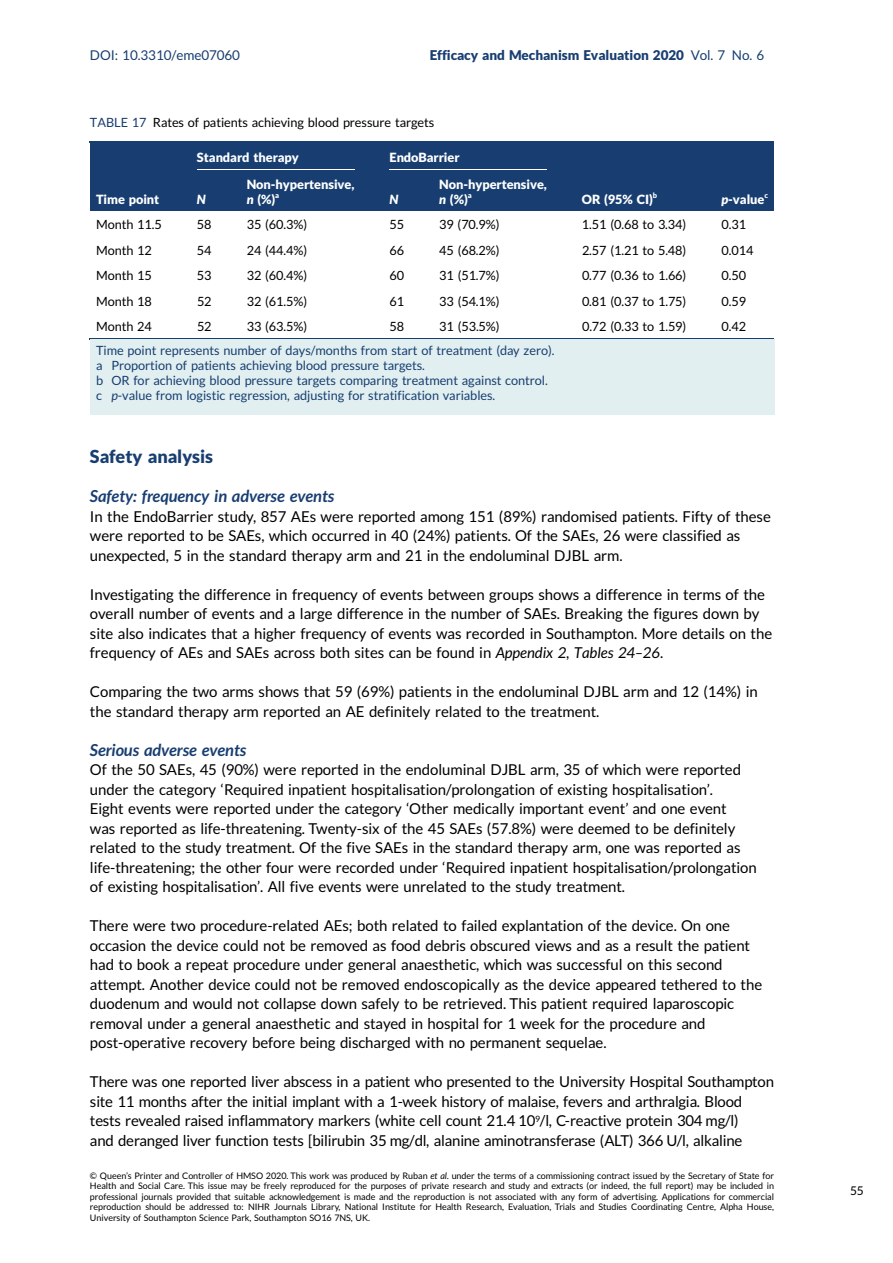
<style>
.page{position:relative;width:893px;height:1263px;background:#fff}
.page>*{position:absolute;margin:0;border:0;box-sizing:border-box;transform-origin:0 0}
.t1{font:18px "Adv T Tfac 587 ca.B";color:#183e71}
.t2{font:16.5px "Adv TT9 c 438 aa 4.BI";color:#183e71}
.t3{font:15px/19.5px "Adv T Ta 9 c 1 b 374";color:#000}
.t4{font:13.5px "Adv T Tfac 587 ca.B";color:#183e71}
.t5{font:13.5px "Adv T Ta 9 c 1 b 374";color:#183e71}
.t6{font:12.75px "Adv T Ta 9 c 1 b 374";color:#000}
.t7{font:12.75px/15px "Adv T Ta 9 c 1 b 374";color:#183e71}
.t8{font:12.75px/15px "Adv T Tfac 587 ca.B";color:#fff}
.t9{font:12.75px "Adv T Tdc 76 ebec.BI";color:#fff}
.t10{font:12px "Adv T Ta 9 c 1 b 374";color:#000}
.t11{font:9px/10.5px "Adv T Ta 9 c 1 b 374";color:#000;text-align:justify}
.s1{font-family:"Adv T Ta 9 c 1 b 374"}
.s2{color:#183e71}
.s3{font-family:"Adv T Tdc 76 ebec.BI"}
.s4{font-family:"Adv T Teb 5 f 0 e 55.I"}
.s5{font-style:inherit}
</style>
<div class="page">
<div style="left:90px;top:142px;width:107px;height:69px;background:#183e71"></div>
<div style="left:162px;top:142px;width:227px;height:27px;background:#183e71"></div>
<div style="left:354px;top:142px;width:228px;height:27px;background:#183e71"></div>
<div style="left:547px;top:142px;width:174px;height:69px;background:#183e71"></div>
<div style="left:686px;top:142px;width:88px;height:69px;background:#183e71"></div>
<div style="left:162px;top:169px;width:85px;height:42px;background:#183e71"></div>
<div style="left:212px;top:169px;width:177px;height:42px;background:#183e71"></div>
<div style="left:354px;top:169px;width:85px;height:42px;background:#183e71"></div>
<div style="left:404px;top:169px;width:178px;height:42px;background:#183e71"></div>
<hr style="left:90px;top:141px;width:684px;height:1px;background:#183e71">
<hr style="left:90px;top:338px;width:684px;height:2px;background:#183e71">
<hr style="left:197px;top:169px;width:157px;height:1px;background:#fff">
<hr style="left:389px;top:169px;width:158px;height:1px;background:#fff">
<div style="left:90px;top:340px;width:684px;height:30px;background:#e1eff0"></div>
<div style="left:90px;top:370px;width:684px;height:30px;background:#e1eff0"></div>
<div style="left:90px;top:385px;width:684px;height:30px;background:#e1eff0"></div>
<p class="t5" style="left:90px;top:50px;width:151px">DOI: 10.3310/eme07060</p>
<p class="t4" style="left:430px;top:50px;width:336px">Efficacy and Mechanism Evaluation 2020 <span class="s1">Vol. 7 No. 6</span></p>
<p class="t6" style="left:90px;top:118px;width:346px"><span class="s2">TABLE 17</span> Rates of patients achieving blood pressure targets</p>
<p class="t8" style="left:96px;top:193px;width:65px">Time point</p>
<p class="t8" style="left:197px;top:151px;width:103px">Standard therapy</p>
<p class="t8" style="left:389px;top:151px;width:72px">EndoBarrier</p>
<p class="t9" style="left:197px;top:192px;width:10px">N</p>
<p class="t8" style="left:247px;top:178px;width:109px">Non-hypertensive, <span class="s3">n</span> (%)<sup>a</sup></p>
<p class="t9" style="left:389px;top:192px;width:10px">N</p>
<p class="t8" style="left:439px;top:178px;width:109px">Non-hypertensive, <span class="s3">n</span> (%)<sup>a</sup></p>
<p class="t8" style="left:582px;top:193px;width:77px">OR (95% CI)<sup>b</sup></p>
<p class="t8" style="left:721px;top:193px;width:48px"><span class="s3">p</span>-value<sup>c</sup></p>
<p class="t6" style="left:96px;top:220px;width:67px">Month 11.5</p>
<p class="t6" style="left:197px;top:220px;width:16px">58</p>
<p class="t6" style="left:247px;top:220px;width:62px">35 (60.3%)</p>
<p class="t6" style="left:389px;top:220px;width:16px">55</p>
<p class="t6" style="left:439px;top:220px;width:62px">39 (70.9%)</p>
<p class="t6" style="left:582px;top:220px;width:106px">1.51 (0.68 to 3.34)</p>
<p class="t6" style="left:721px;top:220px;width:26px">0.31</p>
<p class="t6" style="left:96px;top:245px;width:57px">Month 12</p>
<p class="t6" style="left:197px;top:245px;width:16px">54</p>
<p class="t6" style="left:247px;top:245px;width:62px">24 (44.4%)</p>
<p class="t6" style="left:390px;top:245px;width:16px">66</p>
<p class="t6" style="left:439px;top:245px;width:62px">45 (68.2%)</p>
<p class="t6" style="left:582px;top:245px;width:106px">2.57 (1.21 to 5.48)</p>
<p class="t6" style="left:721px;top:245px;width:33px">0.014</p>
<p class="t6" style="left:96px;top:271px;width:57px">Month 15</p>
<p class="t6" style="left:197px;top:271px;width:16px">53</p>
<p class="t6" style="left:247px;top:271px;width:62px">32 (60.4%)</p>
<p class="t6" style="left:390px;top:271px;width:16px">60</p>
<p class="t6" style="left:439px;top:271px;width:62px">31 (51.7%)</p>
<p class="t6" style="left:582px;top:271px;width:106px">0.77 (0.36 to 1.66)</p>
<p class="t6" style="left:721px;top:271px;width:26px">0.50</p>
<p class="t6" style="left:96px;top:297px;width:57px">Month 18</p>
<p class="t6" style="left:197px;top:297px;width:16px">52</p>
<p class="t6" style="left:247px;top:297px;width:62px">32 (61.5%)</p>
<p class="t6" style="left:390px;top:297px;width:16px">61</p>
<p class="t6" style="left:439px;top:297px;width:62px">33 (54.1%)</p>
<p class="t6" style="left:582px;top:297px;width:106px">0.81 (0.37 to 1.75)</p>
<p class="t6" style="left:721px;top:297px;width:26px">0.59</p>
<p class="t6" style="left:96px;top:322px;width:57px">Month 24</p>
<p class="t6" style="left:197px;top:322px;width:16px">52</p>
<p class="t6" style="left:247px;top:322px;width:62px">33 (63.5%)</p>
<p class="t6" style="left:390px;top:322px;width:16px">58</p>
<p class="t6" style="left:439px;top:322px;width:62px">31 (53.5%)</p>
<p class="t6" style="left:582px;top:322px;width:106px">0.72 (0.33 to 1.59)</p>
<p class="t6" style="left:721px;top:322px;width:26px">0.42</p>
<p class="t7" style="left:96px;top:343px;width:460px">Time point represents number of days/months from start of treatment (day zero). a Proportion of patients achieving blood pressure targets.<br>b OR for achieving blood pressure targets comparing treatment against control. c <span class="s4">p</span>-value from logistic regression, adjusting for stratification variables.</p>
<p class="t1" style="left:90px;top:450px;width:125px">Safety analysis</p>
<p class="t2" style="left:90px;top:490px;width:246px">Safety: frequency in adverse events</p>
<p class="t3" style="left:90px;top:508px;width:682px">In the EndoBarrier study, 857 AEs were reported among 151 (89%) randomised patients. Fifty of these were reported to be SAEs, which occurred in 40 (24%) patients. Of the SAEs, 26 were classified as unexpected, 5 in the standard therapy arm and 21 in the endoluminal DJBL arm.</p>
<p class="t3" style="left:90px;top:586px;width:684px">Investigating the difference in frequency of events between groups shows a difference in terms of the overall number of events and a large difference in the number of SAEs. Breaking the figures down by site also indicates that a higher frequency of events was recorded in Southampton. More details on the frequency of AEs and SAEs across both sites can be found in <span class="s4">Appendix 2</span>, <span class="s4">Tables 24</span><span class="s4">–</span><span class="s4">26</span>.</p>
<p class="t3" style="left:90px;top:683px;width:669px">Comparing the two arms shows that 59 (69%) patients in the endoluminal DJBL arm and 12 (14%) in the standard therapy arm reported an AE definitely related to the treatment.</p>
<p class="t2" style="left:90px;top:743px;width:158px">Serious adverse events</p>
<p class="t3" style="left:90px;top:761px;width:668px">Of the 50 SAEs, 45 (90%) were reported in the endoluminal DJBL arm, 35 of which were reported under the category <span class="s5">‘</span>Required inpatient hospitalisation/prolongation of existing hospitalisation<span class="s5">’</span>.<br>Eight events were reported under the category <span class="s5">‘</span>Other medically important event<span class="s5">’</span> and one event<br>was reported as life-threatening. Twenty-six of the 45 SAEs (57.8%) were deemed to be definitely related to the study treatment. Of the five SAEs in the standard therapy arm, one was reported as life-threatening; the other four were recorded under <span class="s5">‘</span>Required inpatient hospitalisation/prolongation of existing hospitalisation<span class="s5">’</span>. All five events were unrelated to the study treatment.</p>
<p class="t3" style="left:90px;top:917px;width:674px">There were two procedure-related AEs; both related to failed explantation of the device. On one occasion the device could not be removed as food debris obscured views and as a result the patient had to book a repeat procedure under general anaesthetic, which was successful on this second attempt. Another device could not be removed endoscopically as the device appeared tethered to the duodenum and would not collapse down safely to be retrieved. This patient required laparoscopic removal under a general anaesthetic and stayed in hospital for 1 week for the procedure and post-operative recovery before being discharged with no permanent sequelae.</p>
<p class="t3" style="left:90px;top:1073px;width:686px">There was one reported liver abscess in a patient who presented to the University Hospital Southampton site 11 months after the initial implant with a 1-week history of malaise, fevers and arthralgia. Blood tests revealed raised inflammatory markers (white cell count 21.4 10<sup>9</sup>/l, C-reactive protein 304 mg/l)<br>and deranged liver function tests [bilirubin 35 mg/dl, alanine aminotransferase (ALT) 366 U/l, alkaline</p>
<p class="t11" style="left:90px;top:1171px;width:686px">© Queen<span class="s5">’</span>s Printer and Controller of HMSO 2020. This work was produced by Ruban <span class="s4">et al.</span> under the terms of a commissioning contract issued by the Secretary of State for Health and Social Care. This issue may be freely reproduced for the purposes of private research and study and extracts (or indeed, the full report) may be included in professional journals provided that suitable acknowledgement is made and the reproduction is not associated with any form of advertising. Applications for commercial reproduction should be addressed to: NIHR Journals Library, National Institute for Health Research, Evaluation, Trials and Studies Coordinating Centre, Alpha House, University of Southampton Science Park, Southampton SO16 7NS, UK.</p>
<p class="t10" style="left:850px;top:1186px;width:15px">55</p>
</div>
